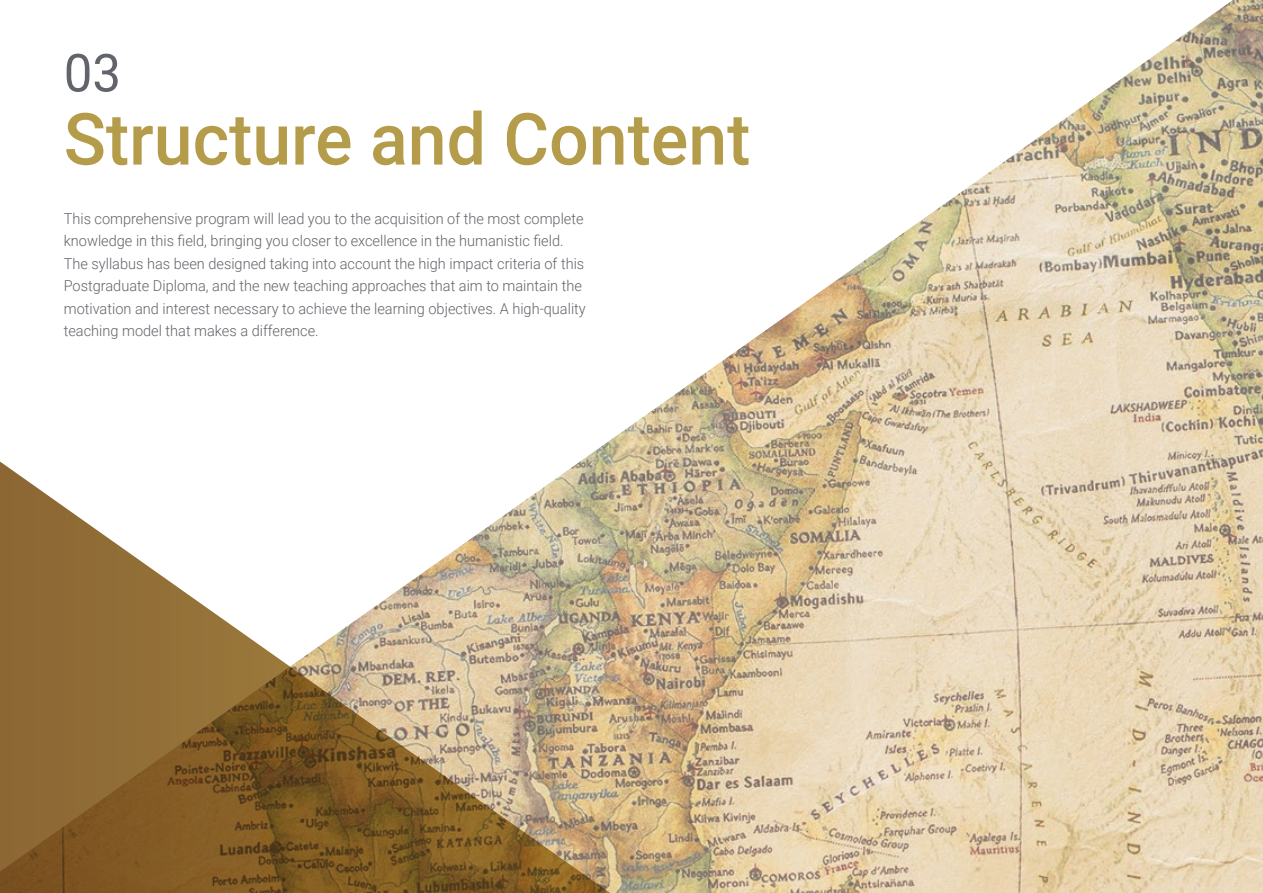
<style>
.page{position:relative;width:1263px;height:893px;background:#fff}
.page>*{position:absolute;margin:0;border:0;box-sizing:border-box;transform-origin:0 0}
.t1{font:500 72px "Roboto";color:#b49c4b}
.t2{font:52.5px "Roboto";color:#61646a}
.t3{font:300 15px/22.5px "Roboto";color:#61646a}
</style>
<div class="page">
<img style="left:602px;top:0;width:661px;height:893px">
<svg style="left:0;top:446px;width:640px;height:447px"></svg>
<h2 class="t2" style="left:64px;top:36px;width:59px">03</h2>
<h1 class="t1" style="left:64px;top:89px;width:688px">Structure and Content</h1>
<p class="t3" style="left:64px;top:207px;width:524px">This comprehensive program will lead you to the acquisition of the most complete knowledge in this field, bringing you closer to excellence in the humanistic field.<br>The syllabus has been designed taking into account the high impact criteria of this Postgraduate Diploma, and the new teaching approaches that aim to maintain the motivation and interest necessary to achieve the learning objectives. A high-quality teaching model that makes a difference.</p>
</div>
